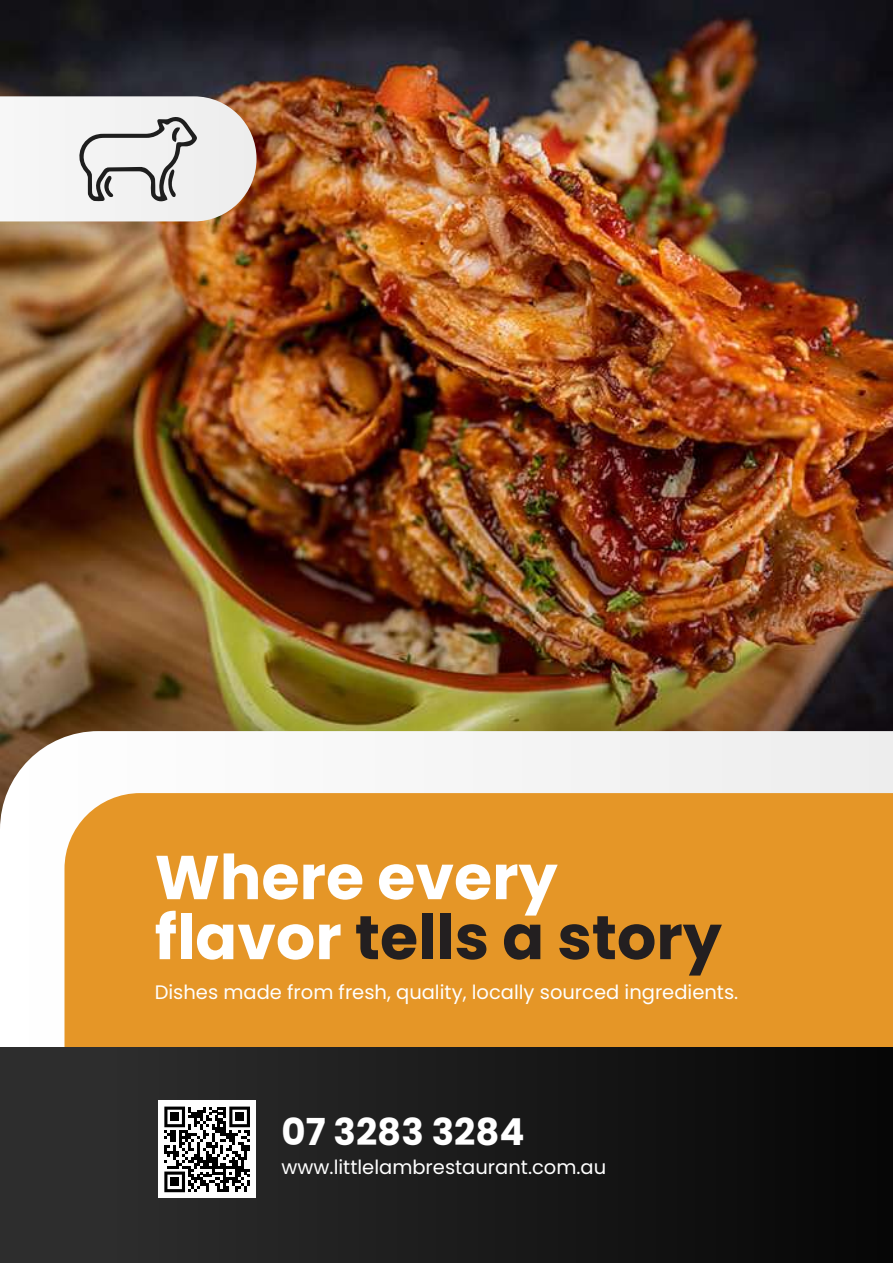
<style>
.page{position:relative;width:893px;height:1263px;background:#fff}
.page>*{position:absolute;margin:0;border:0;box-sizing:border-box;transform-origin:0 0}
.t1{font:700 61.8px/60px "Poppins";color:#fff}
.t2{font:700 37.2px "Poppins";color:#fff}
.t3{font:19.5px "Poppins";color:#fff}
.s1{color:#231f20}
</style>
<div class="page">
<img style="left:0;top:0;width:893px;height:731px">
<svg style="left:0;top:731px;width:893px;height:316px"></svg>
<div style="left:65px;top:793px;width:828px;height:254px;background:#e59627"></div>
<div style="left:0;top:1047px;width:893px;height:216px;background:linear-gradient(to right,#313131,#060606)"></div>
<div style="left:158px;top:1101px;width:98px;height:97px;background:#fff"></div>
<svg style="left:164px;top:1106px;width:86px;height:86px"></svg>
<div style="left:170px;top:1112px;width:9px;height:9px;background:#000"></div>
<div style="left:235px;top:1112px;width:9px;height:9px;background:#000"></div>
<div style="left:170px;top:1177px;width:9px;height:9px;background:#000"></div>
<svg style="left:0;top:96px;width:256px;height:125px"></svg>
<h1 class="t1" style="left:155px;top:848px;width:569px">Where every flavor <span class="s1">tells a story</span></h1>
<p class="t3" style="left:155px;top:981px;width:585px">Dishes made from fresh, quality, locally sourced ingredients.</p>
<h2 class="t2" style="left:282px;top:1111px;width:244px">07 3283 3284</h2>
<p class="t3" style="left:282px;top:1156px;width:326px">www.littlelambrestaurant.com.au</p>
</div>
